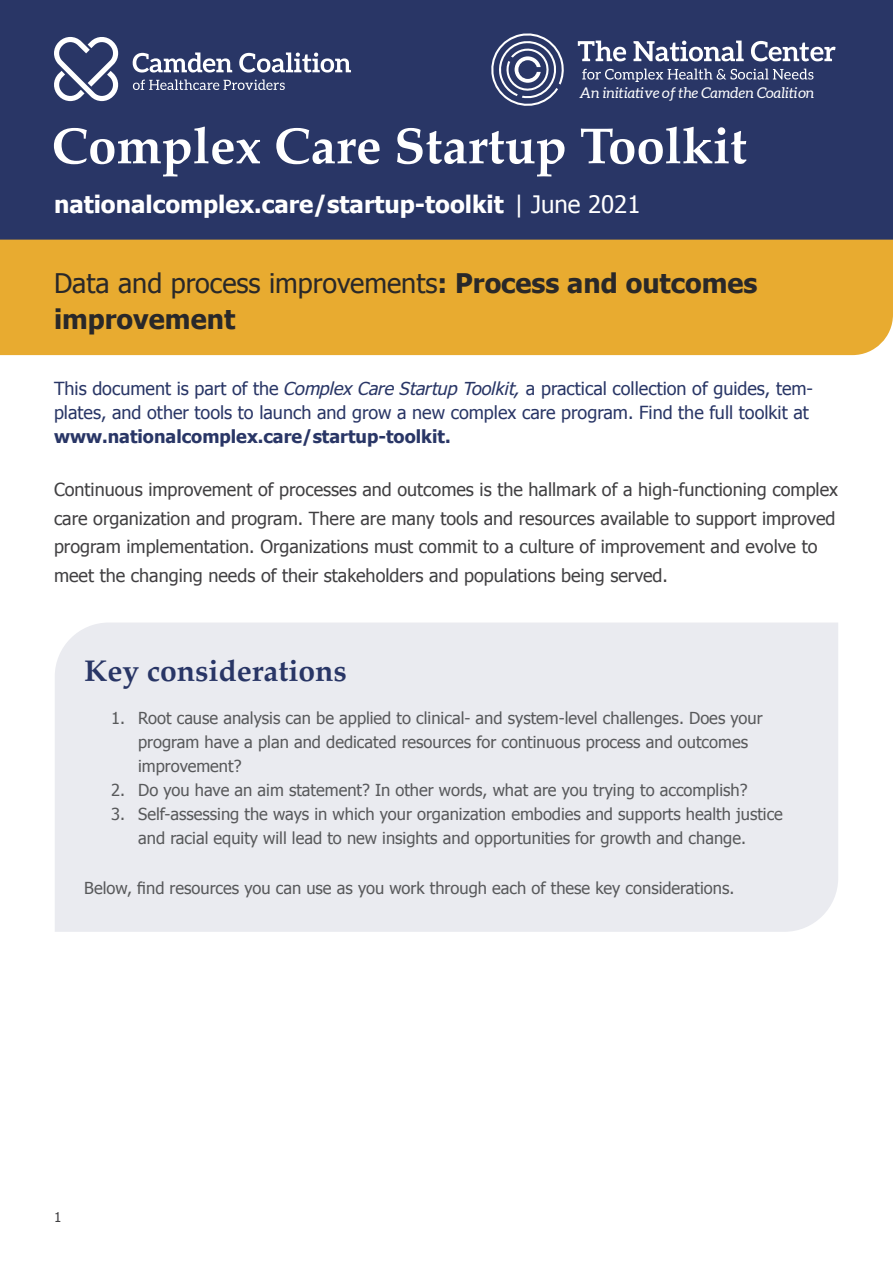
<style>
.page{position:relative;width:893px;height:1263px;background:#fff}
.page>*{position:absolute;margin:0;border:0;box-sizing:border-box;transform-origin:0 0}
.t1{font:700 51px "Palatino";color:#fff}
.t2{font:700 30px "Palatino";color:#293666}
.t3{font:700 27px/36px "Tahoma";color:#292829}
.t4{font:700 24px "Tahoma";color:#fff}
.t5{font:18px/28.5px "Tahoma";color:#414042}
.t6{font:18px/24px "Tahoma";color:#293666}
.t7{font:700 18px "Tahoma";color:#293666}
.t8{font:16.5px/24px "Tahoma";color:#58595b}
.t9{font:italic 14.7px "Aleo";color:#fff}
.t10{font:13.5px "Tahoma";color:#414042}
.s1{font-weight:400}
.s2{font-style:italic}
</style>
<div class="page">
<div style="left:0;top:0;width:893px;height:240px;background:#293666"></div>
<div style="left:0;top:240px;width:893px;height:115px;background:#e8ab30"></div>
<svg style="left:133px;top:53px;width:99px;height:20px"></svg>
<svg style="left:239px;top:53px;width:112px;height:20px"></svg>
<svg style="left:133px;top:79px;width:152px;height:11px"></svg>
<svg style="left:54px;top:37px;width:65px;height:64px"></svg>
<div style="left:55px;top:623px;width:783px;height:309px;background:#eaebf0"></div>
<svg style="left:578px;top:41px;width:48px;height:20px"></svg>
<svg style="left:633px;top:41px;width:111px;height:20px"></svg>
<svg style="left:751px;top:41px;width:85px;height:20px"></svg>
<svg style="left:582px;top:69px;width:231px;height:13px"></svg>
<svg style="left:491px;top:33px;width:73px;height:73px"></svg>
<p class="t9" style="left:580px;top:84px;width:236px">An initiative of the Camden Coalition</p>
<h1 class="t1" style="left:51px;top:102px;width:697px">Complex Care Startup Toolkit</h1>
<h3 class="t4" style="left:54px;top:187px;width:588px">nationalcomplex.care/startup-toolkit <span class="s1">| June 2021</span></h3>
<h3 class="t3" style="left:54px;top:263px;width:705px"><span class="s1">Data and process improvements</span>: Process and outcomes improvement</h3>
<p class="t6" style="left:54px;top:376px;width:761px">This document is part of the <span class="s2">Complex Care Startup Toolkit,</span> a practical collection of guides, tem&shy;plates, and other tools to launch and grow a new complex care program. Find the full toolkit at</p>
<p class="t7" style="left:54px;top:424px;width:398px">www.nationalcomplex.care/startup-toolkit.</p>
<p class="t5" style="left:54px;top:475px;width:786px">Continuous improvement of processes and outcomes is the hallmark of a high-functioning complex care organization and program. There are many tools and resources available to support improved program implementation. Organizations must commit to a culture of improvement and evolve to meet the changing needs of their stakeholders and populations being served.</p>
<h2 class="t2" style="left:84px;top:645px;width:264px">Key considerations</h2>
<p class="t8" style="left:138px;top:705px;width:626px;text-indent:-27px">1. Root cause analysis can be applied to clinical- and system-level challenges. Does your program have a plan and dedicated resources for continuous process and outcomes improvement?</p>
<p class="t8" style="left:111px;top:777px;width:638px">2. Do you have an aim statement? In other words, what are you trying to accomplish?</p>
<p class="t8" style="left:111px;top:801px;width:673px;text-align:center">3. Self-assessing the ways in which your organization embodies and supports health justice and racial equity will lead to new insights and opportunities for growth and change.</p>
<p class="t8" style="left:84px;top:875px;width:652px">Below, find resources you can use as you work through each of these key considerations.</p>
<p class="t10" style="left:54px;top:1208px;width:9px">1</p>
</div>
